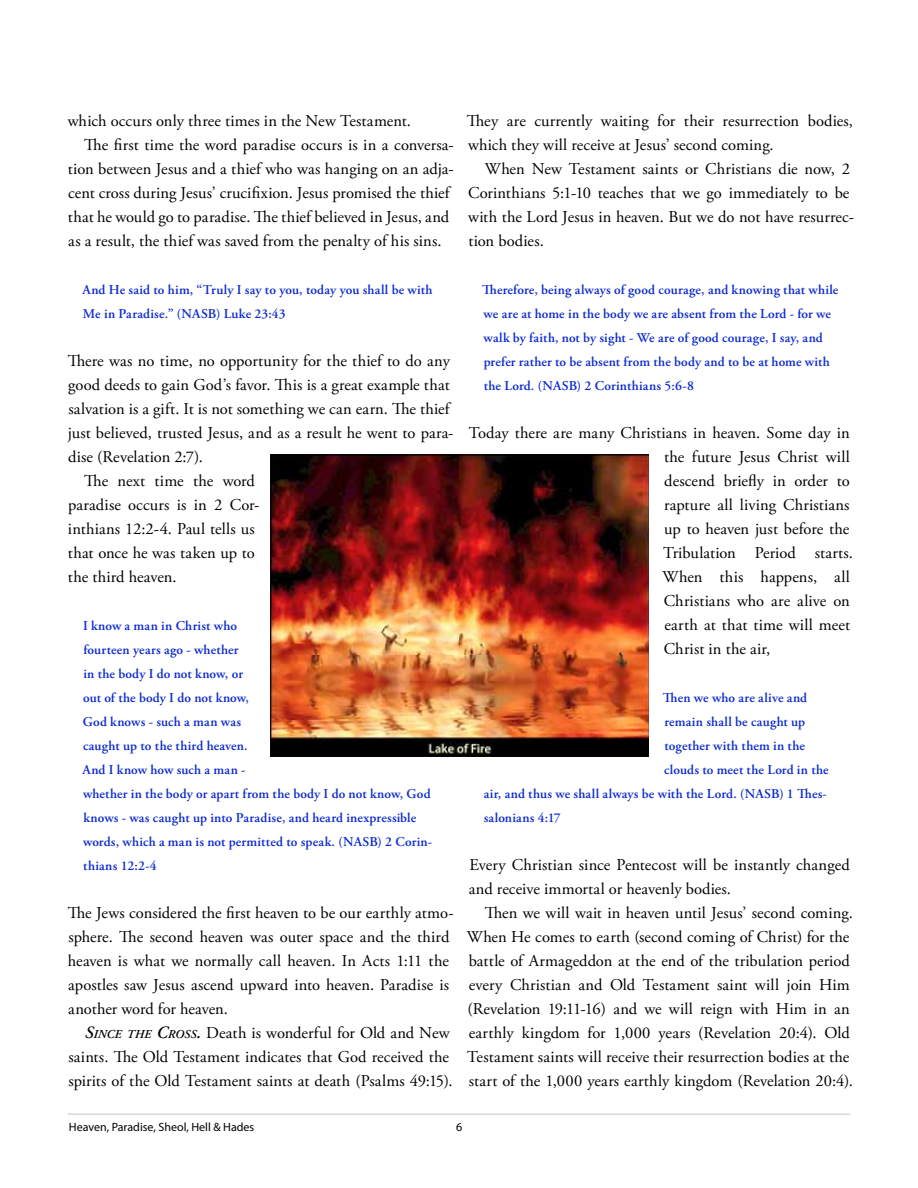
<style>
.page{position:relative;width:918px;height:1188px;background:#fff}
.page>*{position:absolute;margin:0;border:0;box-sizing:border-box;transform-origin:0 0}
.t1{font:16.5px/24px "Adobe Garamond Pro";letter-spacing:.005em;color:#000}
.t2{font:600 13.5px/24px "Adobe Garamond Pro";letter-spacing:.015em;color:#0e2cce}
.t3{font:12px "Myriad Pro";color:#000}
.s1{font-weight:600;font-style:italic;font-size:17.25px}
.s2{font-weight:600;font-style:italic;font-size:12.15px}
</style>
<div class="page">
<hr style="left:68px;top:1114px;width:782px;height:1px;background:#ccc">
<img style="left:271px;top:454px;width:378px;height:303px">
<p class="t1" style="left:68px;top:110px;width:345px">which occurs only three times in the New Testament.</p>
<p class="t1" style="left:84px;top:134px;width:371px">The first time the word paradise occurs is in a conversa-</p>
<p class="t1" style="left:68px;top:158px;width:387px">tion between Jesus and a thief who was hanging on an adja-</p>
<p class="t1" style="left:68px;top:182px;width:383px">cent cross during Jesus’ crucifixion. Jesus promised the thief</p>
<p class="t1" style="left:68px;top:206px;width:383px">that he would go to paradise. The thief believed in Jesus, and</p>
<p class="t1" style="left:68px;top:230px;width:375px">as a result, the thief was saved from the penalty of his sins.</p>
<p class="t2" style="left:82px;top:279px;width:352px">And He said to him, “Truly I say to you, today you shall be with<br>Me in Paradise.” (NASB) Luke 23:43</p>
<p class="t1" style="left:68px;top:350px;width:384px">There was no time, no opportunity for the thief to do any</p>
<p class="t1" style="left:68px;top:374px;width:383px">good deeds to gain God’s favor. This is a great example that</p>
<p class="t1" style="left:68px;top:398px;width:383px">salvation is a gift. It is not something we can earn. The thief</p>
<p class="t1" style="left:68px;top:422px;width:387px">just believed, trusted Jesus, and as a result he went to para-</p>
<p class="t1" style="left:68px;top:446px;width:136px">dise (Revelation 2:7).</p>
<p class="t1" style="left:84px;top:470px;width:172px">The next time the word</p>
<p class="t1" style="left:68px;top:494px;width:193px">paradise occurs is in 2 Cor-</p>
<p class="t1" style="left:68px;top:518px;width:188px">inthians 12:2-4. Paul tells us</p>
<p class="t1" style="left:68px;top:542px;width:188px">that once he was taken up to</p>
<p class="t1" style="left:68px;top:566px;width:110px">the third heaven.</p>
<p class="t2" style="left:82px;top:615px;width:351px">I know a man in Christ who<br>fourteen years ago - whether<br>in the body I do not know, or<br>out of the body I do not know,<br>God knows - such a man was<br>caught up to the third heaven.<br>And I know how such a man -<br>whether in the body or apart from the body I do not know, God knows - was caught up into Paradise, and heard inexpressible words, which a man is not permitted to speak. (NASB) 2 Corin&shy;thians 12:2-4</p>
<p class="t1" style="left:68px;top:902px;width:387px">The Jews considered the first heaven to be our earthly atmo&shy;sphere. The second heaven was outer space and the third heaven is what we normally call heaven. In Acts 1:11 the apostles saw Jesus ascend upward into heaven. Paradise is another word for heaven.</p>
<p class="t1" style="left:68px;top:1022px;width:386px;text-indent:16px"><span class="s1">S</span><span class="s2">INCE THE</span> <span class="s1">C</span><span class="s2">ROSS</span><span class="s1">.</span> Death is wonderful for Old and New saints. The Old Testament indicates that God received the spirits of the Old Testament saints at death (Psalms 49:15).</p>
<p class="t1" style="left:467px;top:110px;width:388px">They are currently waiting for their resurrection bodies, which they will receive at Jesus’ second coming.</p>
<p class="t1" style="left:468px;top:158px;width:388px;text-indent:17px">When New Testament saints or Christians die now, 2<br>Corinthians 5:1-10 teaches that we go immediately to be with the Lord Jesus in heaven. But we do not have resurrec&shy;tion bodies.</p>
<p class="t2" style="left:482px;top:279px;width:358px">Therefore, being always of good courage, and knowing that while we are at home in the body we are absent from the Lord - for we walk by faith, not by sight - We are of good courage, I say, and prefer rather to be absent from the body and to be at home with the Lord. (NASB) 2 Corinthians 5:6-8</p>
<p class="t1" style="left:663px;top:422px;width:192px;text-indent:-194px">Today there are many Christians in heaven. Some day in the future Jesus Christ will descend briefly in order to rapture all living Christians up to heaven just before the<br>Tribulation Period starts.<br>When this happens, all<br>Christians who are alive on earth at that time will meet<br>Christ in the air,</p>
<p class="t2" style="left:663px;top:687px;width:146px">Then we who are alive and</p>
<p class="t2" style="left:664px;top:711px;width:142px">remain shall be caught up</p>
<p class="t2" style="left:664px;top:735px;width:142px">together with them in the</p>
<p class="t2" style="left:664px;top:759px;width:166px">clouds to meet the Lord in the</p>
<p class="t2" style="left:484px;top:783px;width:345px">air, and thus we shall always be with the Lord. (NASB) 1 Thes-</p>
<p class="t2" style="left:484px;top:807px;width:79px">salonians 4:17</p>
<p class="t1" style="left:469px;top:854px;width:382px">Every Christian since Pentecost will be instantly changed and receive immortal or heavenly bodies.</p>
<p class="t1" style="left:467px;top:902px;width:388px;text-indent:18px">Then we will wait in heaven until Jesus’ second coming.<br>When He comes to earth (second coming of Christ) for the battle of Armageddon at the end of the tribulation period every Christian and Old Testament saint will join Him (Revelation 19:11-16) and we will reign with Him in an earthly kingdom for 1,000 years (Revelation 20:4). Old Testament saints will receive their resurrection bodies at the start of the 1,000 years earthly kingdom (Revelation 20:4).</p>
<p class="t3" style="left:69px;top:1122px;width:187px">Heaven, Paradise, Sheol, Hell &amp; Hades</p>
<p class="t3" style="left:456px;top:1122px;width:8px">6</p>
</div>
